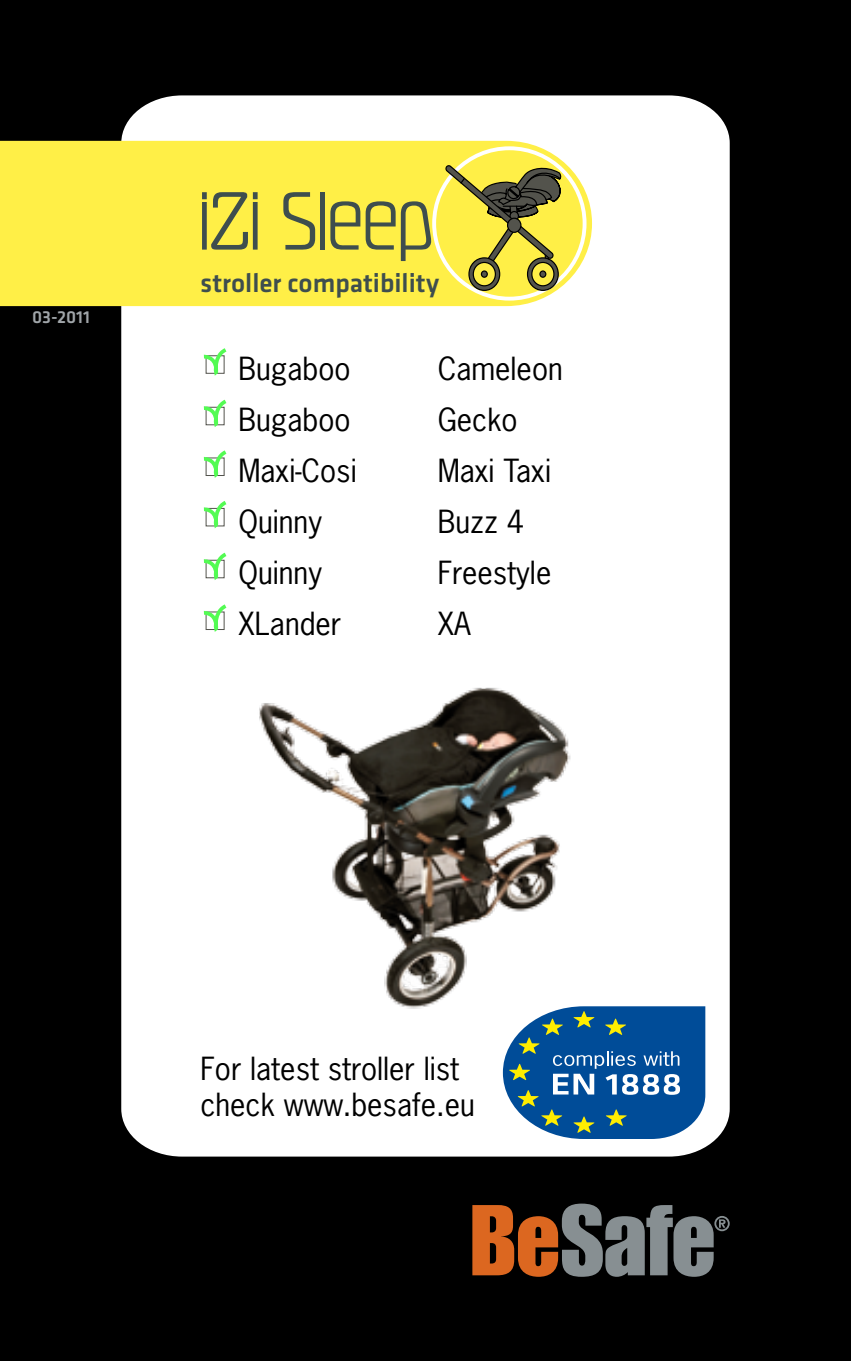
<style>
.page{position:relative;width:851px;height:1361px;background:#fff}
.page>*{position:absolute;margin:0;border:0;box-sizing:border-box;transform-origin:0 0}
.t1{font:30px/36px "News Gothic Std";color:#000}
.t2{font:500 27.3px "Klavika";color:#3e4e4e}
.t3{font:500 18px "Klavika";color:#a0a5a9}
</style>
<div class="page">
<div style="left:0;top:0;width:850px;height:1361px;background:#000"></div>
<div style="left:121px;top:95px;width:608px;height:1061px;background:#fff"></div>
<svg style="left:503px;top:1006px;width:202px;height:133px;background:#336fa1"></svg>
<div style="left:0;top:141px;width:592px;height:165px;background:#ffef47"></div>
<svg style="left:434px;top:148px;width:150px;height:151px;background:#fff161"></svg>
<div style="left:432px;top:146px;width:154px;height:155px;border:4px solid #fff;border-radius:50%"></div>
<svg style="left:200px;top:345px;width:30px;height:40px"></svg>
<svg style="left:200px;top:396px;width:30px;height:41px"></svg>
<svg style="left:200px;top:447px;width:30px;height:40px"></svg>
<svg style="left:200px;top:497px;width:30px;height:41px"></svg>
<svg style="left:200px;top:549px;width:30px;height:41px"></svg>
<svg style="left:200px;top:601px;width:30px;height:40px"></svg>
<svg style="left:472px;top:1203px;width:257px;height:73px"></svg>
<svg style="left:202px;top:192px;width:55px;height:58px;background:#bdb849"></svg>
<hr style="left:253px;top:202px;width:4px;height:48px;background:#3e4e4e">
<svg style="left:401px;top:201px;width:30px;height:60px;background:#bbb649"></svg>
<svg style="left:283px;top:192px;width:32px;height:58px;background:#c3bd49"></svg>
<hr style="left:320px;top:192px;width:4px;height:58px;background:#3e4e4e">
<svg style="left:330px;top:201px;width:65px;height:49px;background:#b9b449"></svg>
<svg style="left:445px;top:161px;width:120px;height:130px;background:#c1b645"></svg>
<div style="left:480px;top:270px;width:8px;height:8px;border:1px solid #000;border-radius:50%"></div>
<img style="left:251px;top:657px;width:348px;height:362px">
<p class="t3" style="left:32px;top:307px;width:59px">03-2011</p>
<p class="t2" style="left:200px;top:268px;width:240px">stroller compatibility</p>
<p class="t1" style="left:238px;top:350px;width:114px">Bugaboo</p>
<p class="t1" style="left:437px;top:350px;width:127px">Cameleon</p>
<p class="t1" style="left:238px;top:401px;width:114px">Bugaboo</p>
<p class="t1" style="left:437px;top:401px;width:81px">Gecko</p>
<p class="t1" style="left:238px;top:452px;width:120px">Maxi-Cosi</p>
<p class="t1" style="left:437px;top:452px;width:115px">Maxi Taxi</p>
<p class="t1" style="left:238px;top:503px;width:85px">Quinny</p>
<p class="t1" style="left:437px;top:503px;width:88px">Buzz 4</p>
<p class="t1" style="left:238px;top:554px;width:85px">Quinny</p>
<p class="t1" style="left:437px;top:554px;width:115px">Freestyle</p>
<p class="t1" style="left:238px;top:605px;width:104px">XLander</p>
<p class="t1" style="left:437px;top:605px;width:35px">XA</p>
<p class="t1" style="left:200px;top:1050px;width:276px">For latest stroller list check www.besafe.eu</p>
</div>
